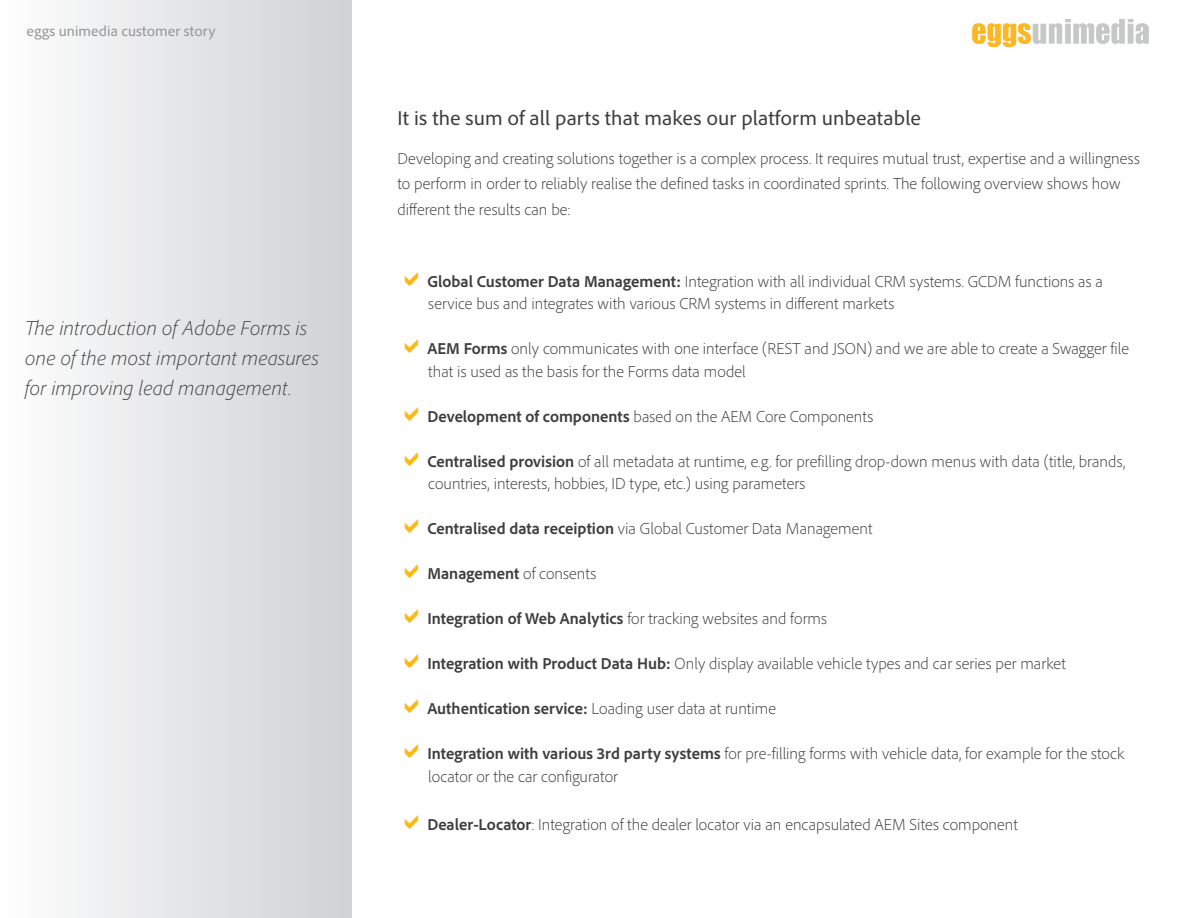
<style>
.page{position:relative;width:1188px;height:918px;background:#fff}
.page>*{position:absolute;margin:0;border:0;box-sizing:border-box;transform-origin:0 0}
.t1{font:italic 300 21px/30px "Adobe Clean";color:#3e3e3f}
.t2{font:21px "Adobe Clean";color:#3e3e3f}
.t3{font:300 16.5px/22.5px "Adobe Clean";color:#3e3e3f}
.t4{font:700 16.5px "Adobe Clean";color:#3e3e3f}
.t5{font:15px "Adobe Clean";color:#939598}
.s1{font-weight:700}
.s2{font-weight:300}
</style>
<div class="page">
<div style="left:0;top:0;width:352px;height:918px;background:linear-gradient(to right,#fefefe,#d0d1d4)"></div>
<img style="left:972px;top:19px;width:177px;height:27px">
<p class="t5" style="left:27px;top:22px;width:191px">eggs unimedia customer story</p>
<p class="t1" style="left:25px;top:313px;width:296px">The introduction of Adobe Forms is one of the most important measures for improving lead management.</p>
<p class="t2" style="left:397px;top:105px;width:525px">It is the sum of all parts that makes our platform unbeatable</p>
<p class="t3" style="left:397px;top:145px;width:744px;line-height:25.5px">Developing and creating solutions together is a complex process. It requires mutual trust, expertise and a willingness to perform in order to reliably realise the defined tasks in coordinated sprints. The following overview shows how different the results can be:</p>
<p class="t3" style="left:427px;top:270px;width:677px"><span class="s1">Global Customer Data Management:</span> Integration with all individual CRM systems. GCDM functions as a service bus and integrates with various CRM systems in different markets</p>
<p class="t3" style="left:427px;top:337px;width:703px"><span class="s1">AEM Forms</span> only communicates with one interface (REST and JSON) and we are able to create a Swagger file that is used as the basis for the Forms data model</p>
<p class="t3" style="left:427px;top:405px;width:447px"><span class="s1">Development of components</span> based on the AEM Core Components</p>
<p class="t3" style="left:427px;top:450px;width:699px"><span class="s1">Centralised provision</span> of all metadata at runtime, e.g. for prefilling drop-down menus with data (title, brands, countries, interests, hobbies, ID type, etc.) using parameters</p>
<p class="t3" style="left:427px;top:517px;width:447px"><span class="s1">Centralised data receiption</span> via Global Customer Data Management</p>
<p class="t4" style="left:427px;top:563px;width:170px">Management <span class="s2">of consents</span></p>
<p class="t3" style="left:427px;top:607px;width:401px"><span class="s1">Integration of Web Analytics</span> for tracking websites and forms</p>
<p class="t3" style="left:427px;top:652px;width:640px"><span class="s1">Integration with Product Data Hub:</span> Only display available vehicle types and car series per market</p>
<p class="t3" style="left:427px;top:697px;width:350px"><span class="s1">Authentication service:</span> Loading user data at runtime</p>
<p class="t3" style="left:427px;top:742px;width:698px"><span class="s1">Integration with various 3rd party systems</span> for pre-filling forms with vehicle data, for example for the stock locator or the car configurator</p>
<p class="t3" style="left:427px;top:813px;width:592px"><span class="s1">Dealer-Locator</span>: Integration of the dealer locator via an encapsulated AEM Sites component</p>
</div>
